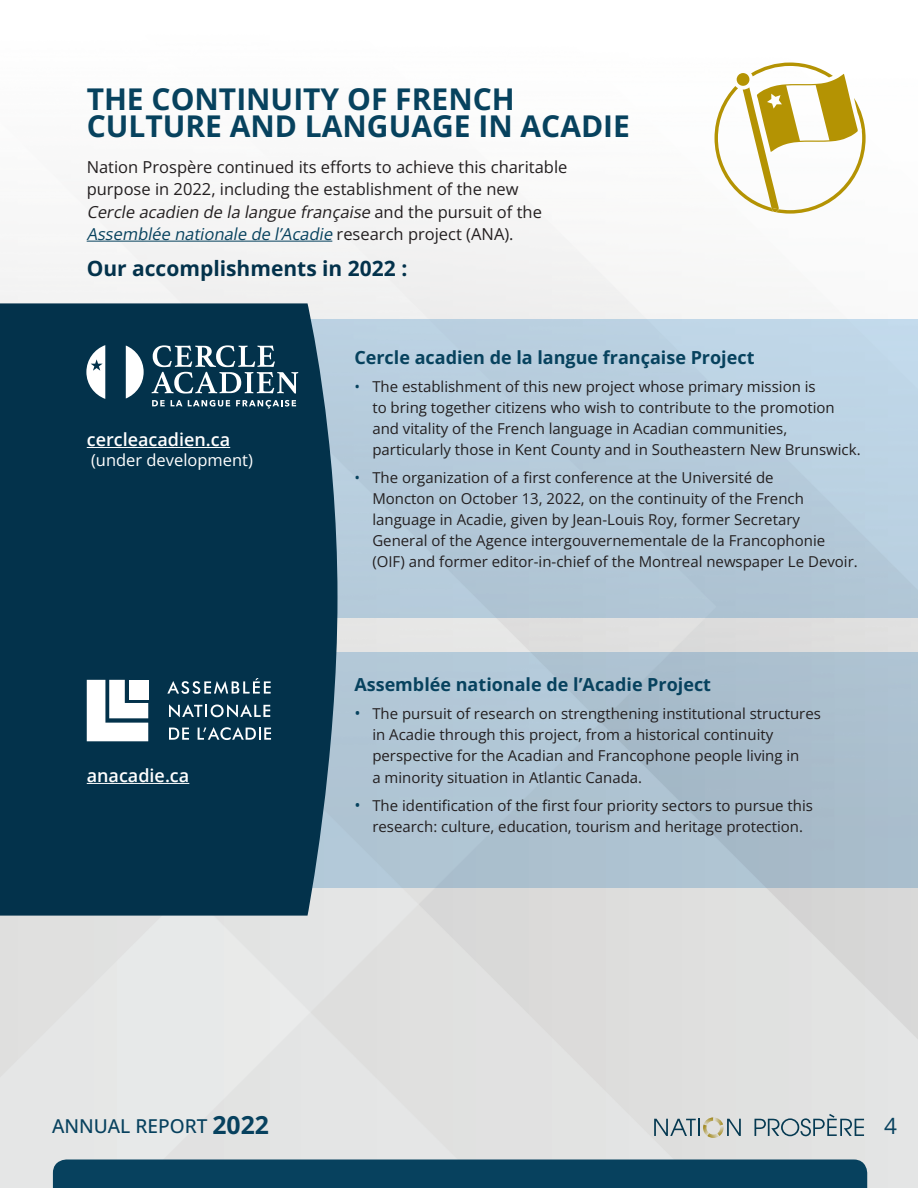
<style>
.page{position:relative;width:918px;height:1188px;background:#fff}
.page>*{position:absolute;margin:0;border:0;box-sizing:border-box;transform-origin:0 0}
.t1{font:700 30px/27px "Open Sans";color:#07425e}
.t2{font:22.5px "Open Sans";color:#07415e}
.t3{font:700 21px "Open Sans";color:#03324b}
.t4{font:500 19.2px "Open Sans";color:#07415e}
.t5{font:700 18px "Open Sans";color:#07425e}
.t6{font:600 18px "Open Sans";color:#fff}
.t7{font:16.5px/22.5px "Open Sans";color:#231f20}
.t8{font:16.5px "Open Sans";color:#fff}
.t9{font:15px/21px "Open Sans";color:#231f20}
.s1{font-style:italic}
.s2{font-style:italic;color:#07425e}
.s3{color:#07425e}
.s4{font-size:16.5px;color:#07425e}
.s5{font-weight:700;font-size:24.75px}
</style>
<div class="page">
<svg style="left:755px;top:1114px;width:109px;height:22px;background:#adbabf"></svg>
<svg style="left:654px;top:1117px;width:87px;height:21px;background:#b4bcba"></svg>
<div style="left:53px;top:1160px;width:814px;height:28px;background:#07415e"></div>
<div style="left:0;top:652px;width:918px;height:236px;background:#adc1d0"></div>
<div style="left:0;top:319px;width:918px;height:298px;background:#b6cbdc"></div>
<div style="left:0;top:303px;width:338px;height:613px;background:#03324b"></div>
<hr style="left:87px;top:241px;width:245px;height:1px;background:#07425e">
<svg style="left:715px;top:63px;width:151px;height:151px"></svg>
<svg style="left:167px;top:678px;width:104px;height:16px;background:#47697b"></svg>
<svg style="left:169px;top:704px;width:101px;height:13px"></svg>
<svg style="left:169px;top:728px;width:20px;height:12px"></svg>
<svg style="left:198px;top:727px;width:73px;height:13px"></svg>
<svg style="left:87px;top:680px;width:61px;height:61px;background:#dae1e5"></svg>
<div style="left:129px;top:680px;width:19px;height:19px;background:#fff"></div>
<svg style="left:152px;top:345px;width:146px;height:49px;background:#47697c"></svg>
<svg style="left:152px;top:400px;width:13px;height:6px"></svg>
<svg style="left:171px;top:400px;width:11px;height:6px"></svg>
<svg style="left:188px;top:400px;width:42px;height:7px"></svg>
<svg style="left:236px;top:400px;width:60px;height:9px"></svg>
<svg style="left:126px;top:346px;width:18px;height:53px"></svg>
<svg style="left:86px;top:345px;width:19px;height:54px"></svg>
<hr style="left:87px;top:447px;width:143px;height:1px;background:#fff">
<hr style="left:87px;top:783px;width:102px;height:1px;background:#fff">
<h1 class="t1" style="left:87px;top:85px;width:545px">Th e continuity of French culture and lang uag e in Acadie</h1>
<p class="t7" style="left:87px;top:155px;width:482px">Nation Prospère continued its efforts to achieve this charitable purpose in 2022, including the establishment of the new <span class="s1">Cercle acadien de la langue française</span> a n d t h e p u rs u i t of t h e <span class="s2">Assemblée nationale de l’Acadie</span> r e s e a r c h p r oj e ct (A N A) .</p>
<h3 class="t3" style="left:87px;top:254px;width:322px">Our accomplishments in 2022 :</h3>
<p class="t6" style="left:87px;top:427px;width:145px">cercleacadien.ca</p>
<p class="t8" style="left:91px;top:448px;width:163px">(under development)</p>
<p class="t6" style="left:87px;top:763px;width:104px">anacadie.ca</p>
<p class="t5" style="left:354px;top:345px;width:402px">Cercle acadien de la langue française Project</p>
<p class="t9" style="left:372px;top:376px;width:490px;text-indent:-18px"><span class="s3">•</span> The establishment of this new project whose primary mission is<br>to bring together citizens who wish to contribute to the promotion and vitality of the French language in Acadian communities, particularly those in Kent County and in Southeastern New Brunswick.</p>
<p class="t9" style="left:372px;top:467px;width:487px;text-indent:-18px"><span class="s3">•</span> The organization of a first conference at the Université de<br>Moncton on October 13, 2022, on the continuity of the French language in Acadie, given by Jean-Louis Roy, former Secretary General of the Agence intergouvernementale de la Francophonie (OIF) and former editor-in-chief of the Montreal newspaper Le Devoir.</p>
<p class="t5" style="left:354px;top:672px;width:358px">Assemblée nationale de l’Acadie Project</p>
<p class="t9" style="left:372px;top:703px;width:450px;text-indent:-18px"><span class="s4">•</span> The pursuit of research on strengthening institutional structures in Acadie through this project, from a historical continuity perspective for the Acadian and Francophone people living in</p>
<p class="t9" style="left:372px;top:767px;width:271px">a minority situation in Atlantic Canada.</p>
<p class="t9" style="left:354px;top:795px;width:460px;text-align:center"><span class="s4">•</span> The identification of the first four priority sectors to pursue this research: culture, education, tourism and heritage protection.</p>
<p class="t4" style="left:52px;top:1112px;width:218px">ANNUAL REPORT <span class="s5">2022</span></p>
<h2 class="t2" style="left:884px;top:1111px;width:14px">4</h2>
</div>
